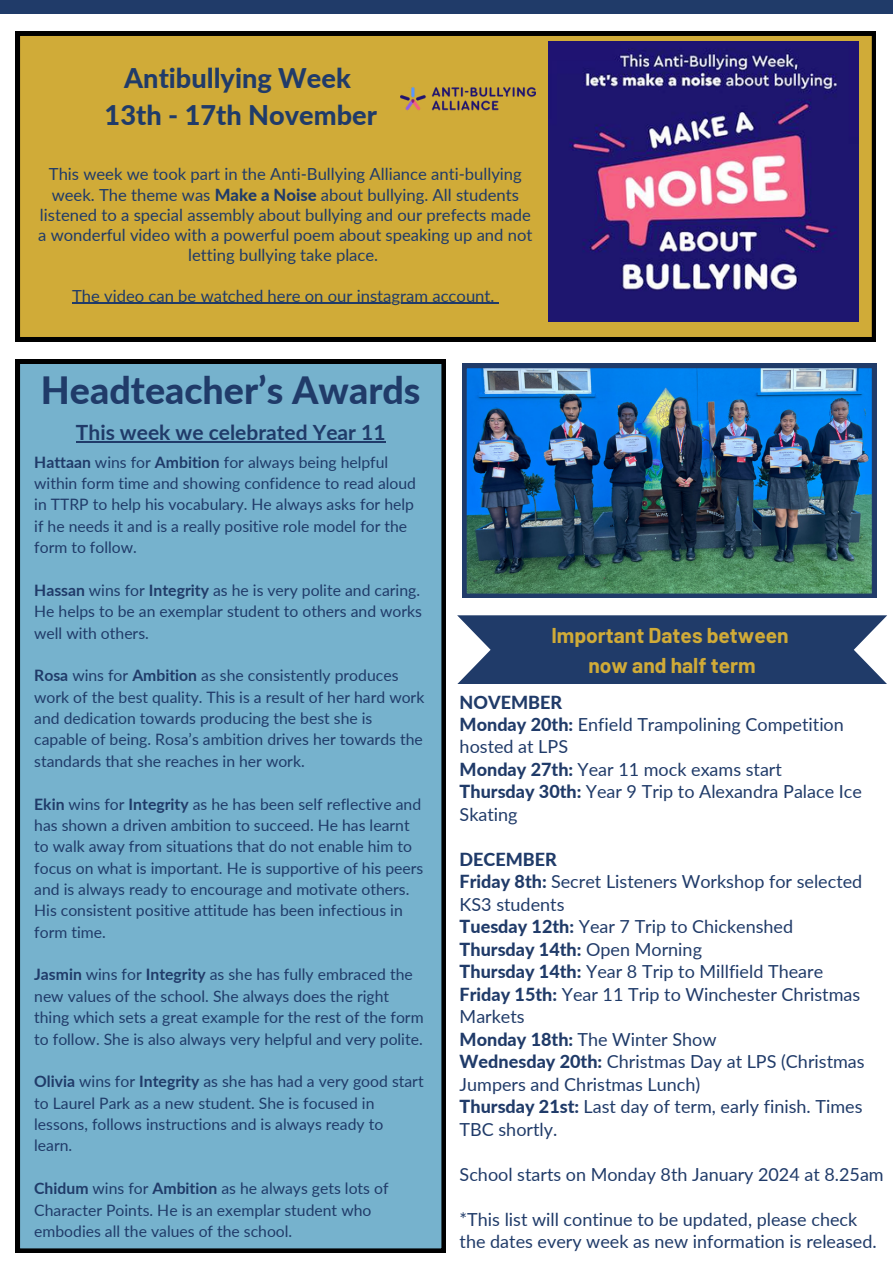
<style>
.page{position:relative;width:893px;height:1264px;background:#fff}
.page>*{position:absolute;margin:0;border:0;box-sizing:border-box;transform-origin:0 0}
.t1{font:800 37.65px "Lato";color:#203b69}
.t2{font:800 27.15px "Lato";color:#203b69}
.t3{font:700 21px "Barlow";color:#d0ab38}
.t4{font:700 21px "Lato";color:#203b69}
.t5{font:18px/22.5px "Lato";color:#203b69}
.t6{font:800 18px "Lato";color:#203b69}
.t7{font:16.65px/20.2px "Lato";color:#203b69;text-align:center}
.t8{font:15.75px/21.3px "Lato";color:#203b69}
.s1{font-weight:800}
.s2{font-weight:700}
.s3{font-weight:400}
</style>
<div class="page">
<div style="left:0;top:0;width:892px;height:14px;background:#203b69"></div>
<div style="left:16px;top:31px;width:859px;height:310px;background:#d0ab38"></div>
<svg style="left:457px;top:615px;width:430px;height:69px"></svg>
<img style="left:400px;top:71px;width:135px;height:53px">
<img style="left:548px;top:41px;width:310px;height:281px">
<div style="left:16px;top:359px;width:430px;height:893px;background:#76b2cd"></div>
<img style="left:462px;top:364px;width:414px;height:233px">
<hr style="left:72px;top:303px;width:422px;height:1px;background:#203b69">
<hr style="left:76px;top:441px;width:309px;height:1px;background:#203b69">
<p class="t2" style="left:124px;top:62px;width:228px">Antibullying Week</p>
<p class="t2" style="left:105px;top:99px;width:274px">13th - 17th November</p>
<p class="t7" style="left:38px;top:164px;width:495px">This week we took part in the Anti-Bullying Alliance anti-bullying week. The theme was <span class="s1">Make a Noise</span> about bullying. All students listened to a special assembly about bullying and our prefects made a wonderful video with a powerful poem about speaking up and not letting bullying take place.</p>
<p class="t7" style="left:72px;top:285px;width:424px">The video can be watched here on our instagram account.</p>
<p class="t1" style="left:41px;top:366px;width:381px">Headteacher’s Awards</p>
<p class="t4" style="left:76px;top:419px;width:311px">This week we celebrated Year 11</p>
<p class="t8" style="left:34px;top:451px;width:383px"><span class="s2">Hattaan</span> wins for <span class="s2">Ambition</span> for always being helpful within form time and showing confidence to read aloud in TTRP to help his vocabulary. He always asks for help if he needs it and is a really positive role model for the form to follow.</p>
<p class="t8" style="left:34px;top:579px;width:389px"><span class="s2">Hassan</span> wins for <span class="s2">Integrity</span> as he is very polite and caring.<br>He helps to be an exemplar student to others and works well with others.</p>
<p class="t8" style="left:34px;top:664px;width:391px"><span class="s2">Rosa</span> wins for <span class="s2">Ambition</span> as she consistently produces work of the best quality. This is a result of her hard work and dedication towards producing the best she is capable of being. Rosa’s ambition drives her towards the standards that she reaches in her work.</p>
<p class="t8" style="left:34px;top:792px;width:390px"><span class="s2">Ekin</span> wins for <span class="s2">Integrity</span> as he has been self reflective and has shown a driven ambition to succeed. He has learnt to walk away from situations that do not enable him to focus on what is important. He is supportive of his peers and is always ready to encourage and motivate others.<br>His consistent positive attitude has been infectious in form time.</p>
<p class="t8" style="left:34px;top:963px;width:391px"><span class="s2">Jasmin</span> wins for <span class="s2">Integrity</span> as she has fully embraced the new values of the school. She always does the right thing which sets a great example for the rest of the form to follow. She is also always very helpful and very polite.</p>
<p class="t8" style="left:34px;top:1070px;width:391px"><span class="s2">Olivia</span> wins for <span class="s2">Integrity</span> as she has had a very good start to Laurel Park as a new student. She is focused in lessons, follows instructions and is always ready to learn.</p>
<p class="t8" style="left:34px;top:1177px;width:356px"><span class="s2">Chidum</span> wins for <span class="s2">Ambition</span> as he always gets lots of<br>Character Points. He is an exemplar student who embodies all the values of the school.</p>
<p class="t3" style="left:551px;top:622px;width:239px">Important Dates between</p>
<p class="t3" style="left:588px;top:651px;width:169px">now and half term</p>
<p class="t6" style="left:459px;top:690px;width:104px">NOVEMBER</p>
<p class="t5" style="left:459px;top:712px;width:386px"><span class="s1">Monday 20th:</span> Enfield Trampolining Competition hosted at LPS</p>
<p class="t5" style="left:459px;top:757px;width:324px"><span class="s1">Monday 27th:</span> Year 11 mock exams start</p>
<p class="t5" style="left:459px;top:780px;width:404px"><span class="s1">Thursday 30th:</span> Year 9 Trip to Alexandra Palace Ice<br>Skating</p>
<p class="t6" style="left:459px;top:848px;width:99px">DECEMBER</p>
<p class="t5" style="left:459px;top:870px;width:404px"><span class="s1">Friday 8th:</span> Secret Listeners Workshop for selected<br>KS3 students</p>
<p class="t5" style="left:459px;top:915px;width:335px"><span class="s1">Tuesday 12th:</span> Year 7 Trip to Chickenshed</p>
<p class="t6" style="left:459px;top:938px;width:244px">Thursday 14th: <span class="s3">Open Morning</span></p>
<p class="t5" style="left:459px;top:960px;width:365px"><span class="s1">Thursday 14th:</span> Year 8 Trip to Millfield Theare</p>
<p class="t5" style="left:459px;top:982px;width:402px"><span class="s1">Friday 15th:</span> Year 11 Trip to Winchester Christmas<br>Markets</p>
<p class="t5" style="left:459px;top:1027px;width:258px"><span class="s1">Monday 18th:</span> The Winter Show</p>
<p class="t5" style="left:459px;top:1050px;width:406px"><span class="s1">Wednesday 20th:</span> Christmas Day at LPS (Christmas<br>Jumpers and Christmas Lunch)</p>
<p class="t5" style="left:459px;top:1095px;width:404px"><span class="s1">Thursday 21st:</span> Last day of term, early finish. Times<br>TBC shortly.</p>
<p class="t5" style="left:459px;top:1162px;width:425px">School starts on Monday 8th January 2024 at 8.25am</p>
<p class="t5" style="left:459px;top:1207px;width:418px">*This list will continue to be updated, please check the dates every week as new information is released.</p>
</div>
